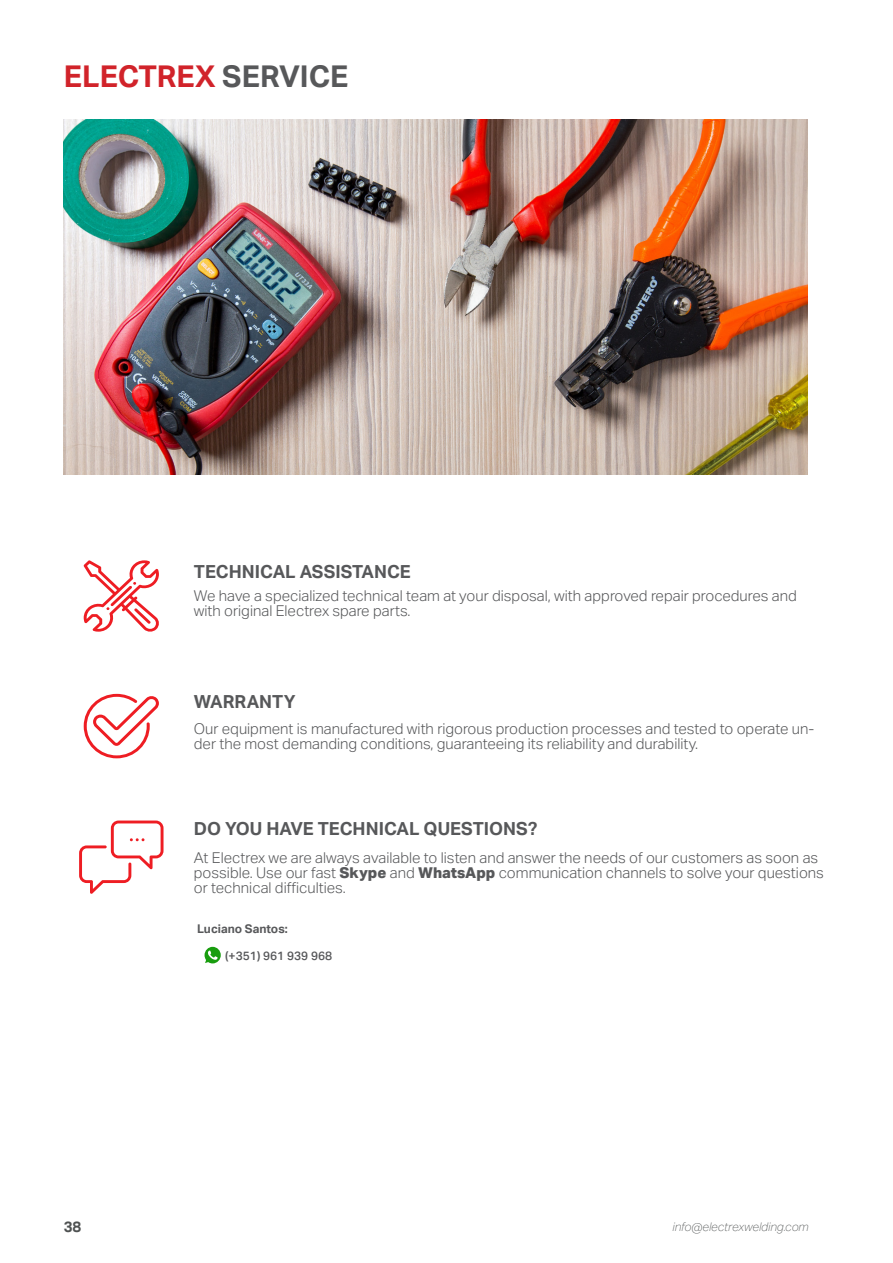
<style>
.page{position:relative;width:893px;height:1263px;background:#fff}
.page>*{position:absolute;margin:0;border:0;box-sizing:border-box;transform-origin:0 0}
.t1{font:700 30px "Aktiv Grotesk";color:#d1232a}
.t2{font:700 18px "Aktiv Grotesk";color:#57585a}
.t3{font:300 15px/15px "Aktiv Grotesk";color:#57585a}
.t4{font:700 15px "Aktiv Grotesk";color:#4f5252}
.t5{font:italic 100 12px "Aktiv Grotesk";color:#4f5252}
.t6{font:500 12px "Aktiv Grotesk";color:#57585a}
.t7{font:700 12px "Aktiv Grotesk";color:#57585a}
.s1{color:#57585a}
.s2{font-weight:800}
</style>
<div class="page">
<img style="left:64px;top:120px;width:744px;height:354px">
<svg style="left:84px;top:560px;width:75px;height:72px"></svg>
<svg style="left:84px;top:694px;width:75px;height:64px"></svg>
<svg style="left:79px;top:820px;width:85px;height:74px"></svg>
<svg style="left:205px;top:947px;width:16px;height:16px"></svg>
<p class="t1" style="left:64px;top:59px;width:286px">ELECTREX <span class="s1">SERVICE</span></p>
<p class="t2" style="left:194px;top:561px;width:218px">TECHNICAL ASSISTANCE</p>
<p class="t3" style="left:194px;top:588px;width:604px">We have a specialized technical team at your disposal, with approved repair procedures and with original Electrex spare parts.</p>
<p class="t2" style="left:194px;top:691px;width:103px">WARRANTY</p>
<p class="t3" style="left:194px;top:721px;width:622px">Our equipment is manufactured with rigorous production processes and tested to operate un&shy;der the most demanding conditions, guaranteeing its reliability and durability.</p>
<p class="t2" style="left:194px;top:818px;width:345px">DO YOU HAVE TECHNICAL QUESTIONS?</p>
<p class="t3" style="left:194px;top:850px;width:632px">At Electrex we are always available to listen and answer the needs of our customers as soon as possible. Use our fast <span class="s2">Skype</span> and <span class="s2">WhatsApp</span> communication channels to solve your questions or technical difficulties.</p>
<p class="t7" style="left:197px;top:922px;width:92px">Luciano Santos:</p>
<p class="t6" style="left:225px;top:948px;width:109px">(+351) 961 939 968</p>
<p class="t4" style="left:64px;top:1218px;width:19px">38</p>
<p class="t5" style="left:672px;top:1220px;width:138px">info@electrexwelding.com</p>
</div>
